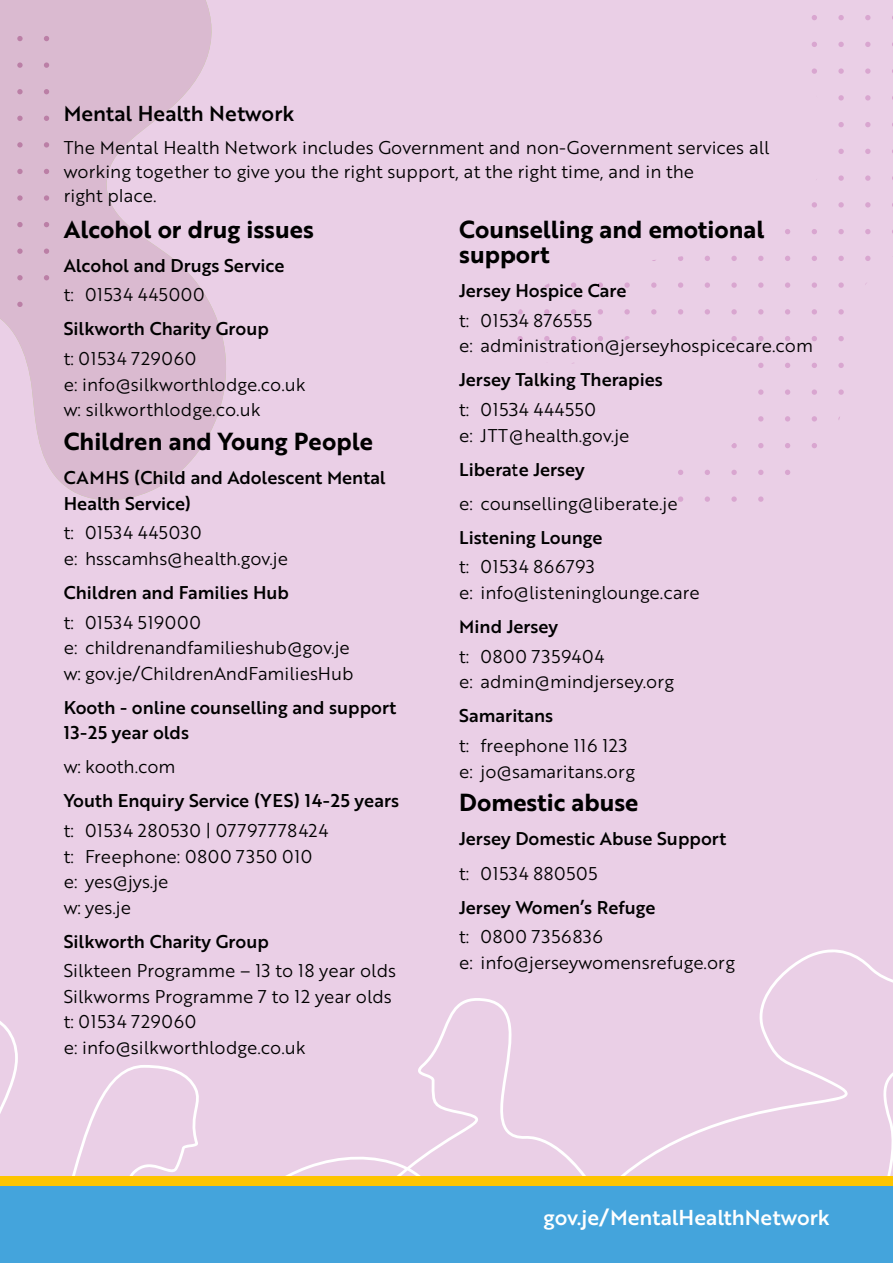
<style>
.page{position:relative;width:893px;height:1263px;background:#eacfe6}
.page>*{position:absolute;margin:0;border:0;box-sizing:border-box;transform-origin:0 0}
.t1{font:24px/25.5px "Brother 1816 Bold";color:#000}
.t2{font:21px "Brother 1816 Medium";color:#fff}
.t3{font:21px "Brother 1816 Medium";color:#000}
.t4{font:18px/25.5px "Brother 1816 Book";color:#000}
.t5{font:18px/25.5px "Brother 1816 Medium";color:#000}
.t6{font:18px/25.5px "Brother 1816 Book";letter-spacing:.04em;color:#000}
</style>
<div class="page">
<svg style="left:0;top:0;width:226px;height:501px;fill:#dabad0"></svg>
<svg style="left:0;top:949px;width:893px;height:227px"></svg>
<svg style="left:0;top:19px;width:60px;height:482px"></svg>
<svg style="left:517px;top:15px;width:376px;height:487px"></svg>
<div style="left:0;top:1176px;width:893px;height:87px;background:#fdc400"></div>
<div style="left:0;top:1187px;width:893px;height:76px;background:#44a4dc"></div>
<p class="t3" style="left:64px;top:98px;width:232px">Mental Health Network</p>
<p class="t4" style="left:64px;top:135px;width:707px;line-height:24px">The Mental Health Network includes Government and non-Government services all working together to give you the right support, at the right time, and in the<br>right place.</p>
<h1 class="t1" style="left:64px;top:215px;width:252px">Alcohol or drug issues</h1>
<p class="t5" style="left:64px;top:252px;width:222px">Alcohol and Drugs Service</p>
<p class="t6" style="left:64px;top:281px;width:142px">t: 01534 445000</p>
<p class="t5" style="left:64px;top:315px;width:207px">Silkworth Charity Group</p>
<p class="t4" style="left:64px;top:345px;width:244px">t: 01534 729060<br>e: info@silkworthlodge.co.uk w: silkworthlodge.co.uk</p>
<h1 class="t1" style="left:64px;top:428px;width:311px">Children and Young People</h1>
<p class="t5" style="left:64px;top:464px;width:323px">CAMHS (Child and Adolescent Mental<br>Health Service)</p>
<p class="t4" style="left:64px;top:519px;width:226px">t: 01534 445030<br>e: hsscamhs@health.gov.je</p>
<p class="t5" style="left:64px;top:579px;width:227px">Children and Families Hub</p>
<p class="t4" style="left:64px;top:609px;width:291px">t: 01534 519000<br>e: childrenandfamilieshub@gov.je w: gov.je/ChildrenAndFamiliesHub</p>
<p class="t5" style="left:64px;top:694px;width:334px">Kooth - online counselling and support<br>13-25 year olds</p>
<p class="t4" style="left:64px;top:753px;width:113px">w: kooth.com</p>
<p class="t5" style="left:64px;top:787px;width:337px">Youth Enquiry Service (YES) 14-25 years</p>
<p class="t6" style="left:64px;top:817px;width:266px">t: 01534 280530 | 07797778424 t: Freephone: 0800 7350 010 e: yes@jys.je<br>w: yes.je</p>
<p class="t5" style="left:64px;top:928px;width:207px">Silkworth Charity Group</p>
<p class="t4" style="left:64px;top:957px;width:334px">Silkteen Programme – 13 to 18 year olds<br>Silkworms Programme 7 to 12 year olds t: 01534 729060<br>e: info@silkworthlodge.co.uk</p>
<h1 class="t1" style="left:459px;top:215px;width:307px">Counselling and emotional support</h1>
<p class="t5" style="left:459px;top:277px;width:169px">Jersey Hospice Care</p>
<p class="t4" style="left:459px;top:307px;width:355px">t: 01534 876555<br>e: administration@jerseyhospicecare.com</p>
<p class="t5" style="left:459px;top:366px;width:205px">Jersey Talking Therapies</p>
<p class="t6" style="left:459px;top:396px;width:172px">t: 01534 444550<br>e: JTT@health.gov.je</p>
<p class="t5" style="left:459px;top:456px;width:127px">Liberate Jersey</p>
<p class="t4" style="left:459px;top:490px;width:220px">e: counselling@liberate.je</p>
<p class="t5" style="left:459px;top:524px;width:145px">Listening Lounge</p>
<p class="t4" style="left:459px;top:553px;width:242px">t: 01534 866793<br>e: info@listeninglounge.care</p>
<p class="t5" style="left:459px;top:613px;width:100px">Mind Jersey</p>
<p class="t4" style="left:459px;top:643px;width:216px">t: 0800 7359404<br>e: admin@mindjersey.org</p>
<p class="t5" style="left:459px;top:702px;width:95px">Samaritans</p>
<p class="t4" style="left:459px;top:732px;width:177px">t: freephone 116 123 e: jo@samaritans.org</p>
<h1 class="t1" style="left:459px;top:789px;width:181px">Domestic abuse</h1>
<p class="t5" style="left:459px;top:825px;width:268px">Jersey Domestic Abuse Support</p>
<p class="t6" style="left:459px;top:859px;width:140px">t: 01534 880505</p>
<p class="t5" style="left:459px;top:893px;width:198px">Jersey Women’s Refuge</p>
<p class="t4" style="left:459px;top:923px;width:277px">t: 0800 7356836<br>e: info@jerseywomensrefuge.org</p>
<p class="t2" style="left:544px;top:1201px;width:288px">gov.je/MentalHealthNetwork</p>
</div>
